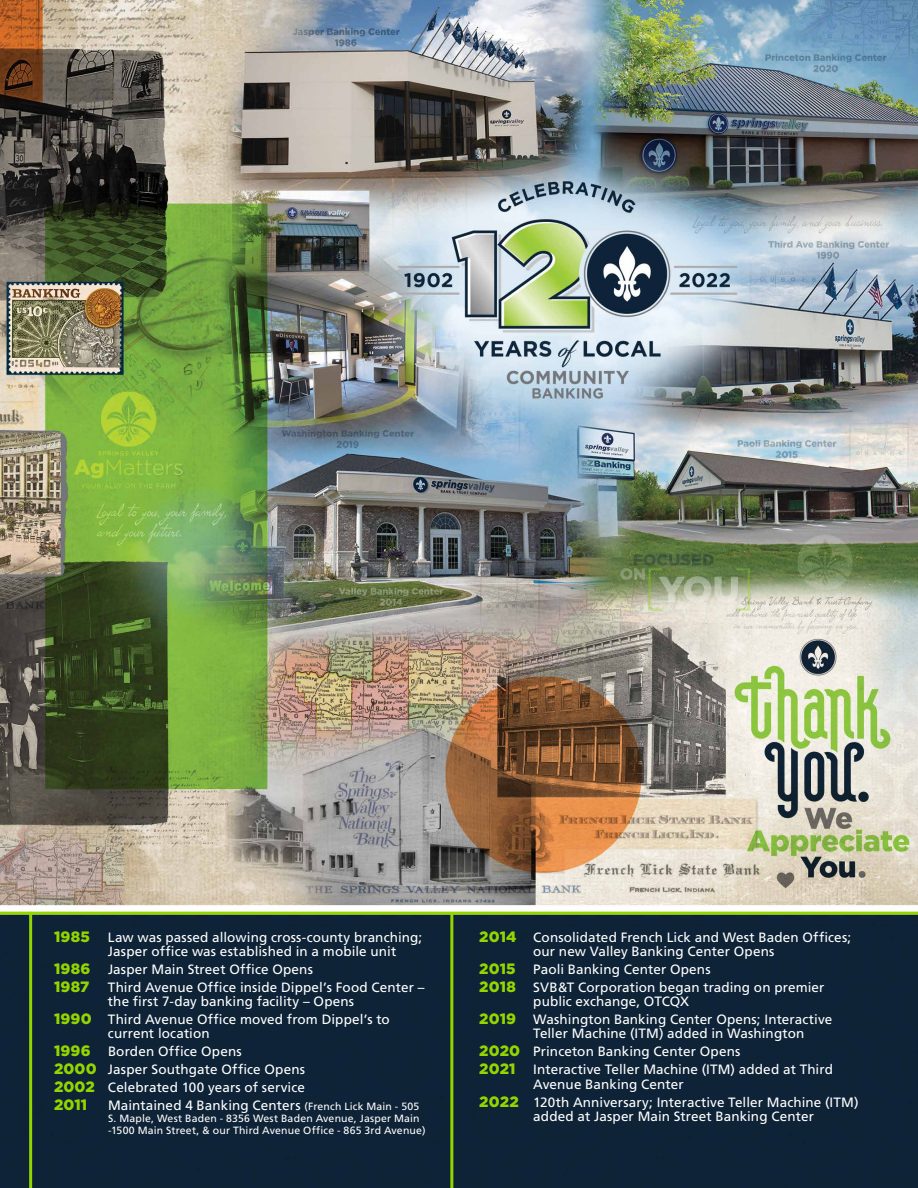
<style>
.page{position:relative;width:918px;height:1188px;background:#fff}
.page>*{position:absolute;margin:0;border:0;box-sizing:border-box;transform-origin:0 0}
.t1{font:900 15px "Gotham";color:#93d500}
.t2{font:13.5px/18px "Frutiger";letter-spacing:.005em;color:#fff}
.t3{font:10.5px/12px "Frutiger";letter-spacing:.02em;color:#fff}
.s1{font-family:"Gotham";font-weight:900;font-size:15px;color:#93d500}
.s2{font-size:10.5px}
</style>
<div class="page">
<img style="left:0;top:0;width:918px;height:1188px">
<hr style="left:29px;top:912px;width:3px;height:276px;background:#93d500">
<hr style="left:450px;top:913px;width:3px;height:275px;background:#93d500">
<hr style="left:0;top:912px;width:918px;height:3px;background:#93d500">
<p class="t2" style="left:108px;top:930px;width:316px;line-height:14.2px;text-indent:-54px"><span class="s1">1985</span> Law was passed allowing cross-county branching;<br>Jasper office was established in a mobile unit</p>
<p class="t2" style="left:54px;top:960px;width:372px"><span class="s1">1986</span> Jasper Main Street Office Opens<br><span class="s1">1987</span> Third Avenue Office inside Dippel’s Food Center –</p>
<p class="t2" style="left:54px;top:993px;width:337px;text-indent:54px">the first 7-day banking facility – Opens<br><span class="s1">1990</span> Third Avenue Office moved from Dippel’s to</p>
<p class="t2" style="left:54px;top:1025px;width:253px;text-indent:54px">current location<br><span class="s1">1996</span> Borden Office Opens<br><span class="s1">2000</span> Jasper Southgate Office Opens<br><span class="s1">2002</span> Celebrated 100 years of service</p>
<p class="t1" style="left:54px;top:1095px;width:35px">2011</p>
<p class="t2" style="left:108px;top:1097px;width:313px">Maintained 4 Banking Centers <span class="s2">(French Lick Main - 505</span></p>
<p class="t3" style="left:108px;top:1113px;width:319px">S. Maple, West Baden - 8356 West Baden Avenue, Jasper Main -1500 Main Street, &amp; our Third Avenue Office - 865 3rd Avenue)</p>
<p class="t2" style="left:533px;top:930px;width:319px;line-height:14.2px;text-indent:-54px"><span class="s1">2014</span> Consolidated French Lick and West Baden Offices; our new Valley Banking Center Opens</p>
<p class="t2" style="left:479px;top:960px;width:347px"><span class="s1">2015</span> Paoli Banking Center Opens<br><span class="s1">2018</span> SVB&amp;T Corporation began trading on premier</p>
<p class="t2" style="left:479px;top:993px;width:355px;text-indent:54px">public exchange, OTCQX<br><span class="s1">2019</span> Washington Banking Center Opens; Interactive</p>
<p class="t2" style="left:479px;top:1025px;width:355px;text-indent:54px">Teller Machine (ITM) added in Washington<br><span class="s1">2020</span> Princeton Banking Center Opens<br><span class="s1">2021</span> Interactive Teller Machine (ITM) added at Third</p>
<p class="t2" style="left:479px;top:1075px;width:381px;text-indent:54px">Avenue Banking Center<br><span class="s1">2022</span> 120th Anniversary; Interactive Teller Machine (ITM)</p>
<p class="t2" style="left:533px;top:1107px;width:282px">added at Jasper Main Street Banking Center</p>
</div>
